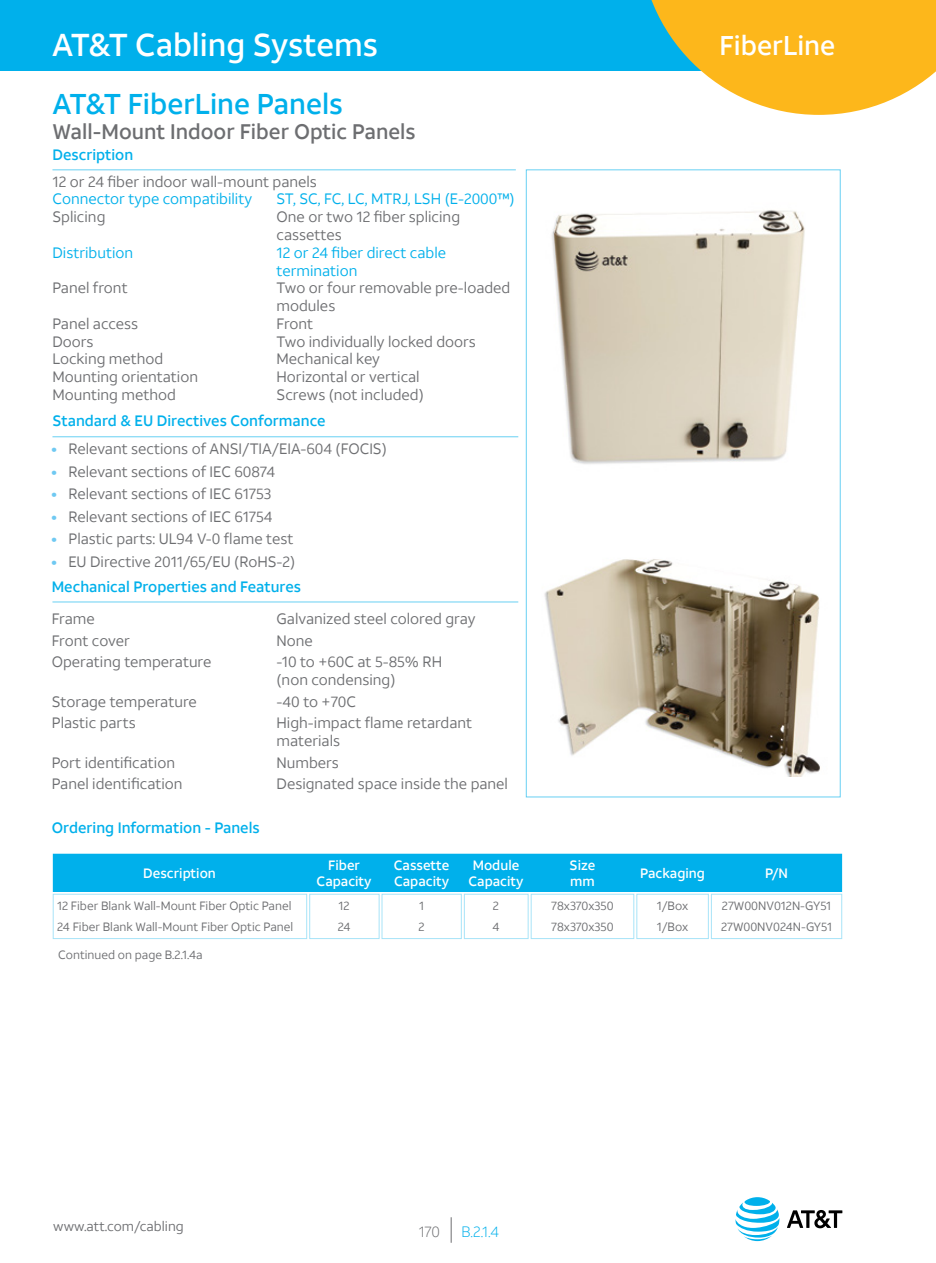
<style>
.page{position:relative;width:936px;height:1263px;background:#fff}
.page>*{position:absolute;margin:0;border:0;box-sizing:border-box;transform-origin:0 0}
.t1{font:500 31.5px "ATT Aleck Sans";color:#fff}
.t2{font:500 28.5px "ATT Aleck Sans";color:#00b0eb}
.t3{font:500 27px "ATT Aleck Sans";color:#fff}
.t4{font:500 21px "ATT Aleck Sans";color:#6d6e71}
.t5{font:15px/18px "ATT Aleck Sans";color:#6d6e71}
.t6{font:500 15px "ATT Aleck Sans";color:#00b0eb}
.t7{font:15px/18px "ATT Aleck Sans";color:#00b0eb}
.t8{font:300 15px "ATT Aleck Sans";color:#00b0eb}
.t9{font:300 15px "ATT Aleck Sans";color:#6d6e71}
.t10{font:500 13.5px/16.2px "ATT Aleck Sans";color:#fff;text-align:center}
.t11{font:13.5px "ATT Aleck Sans";color:#6d6e71}
.t12{font:12px "ATT Aleck Sans";color:#6d6e71}
.s1{font-weight:900;color:#6fc9f2}
</style>
<div class="page">
<svg style="left:451px;top:1217px;width:1px;height:26px"></svg>
<div style="left:0;top:0;width:733px;height:71px;background:#00b0eb"></div>
<hr style="left:935px;top:0;width:1px;height:71px;background:#00b0eb">
<svg style="left:651px;top:0;width:284px;height:115px"></svg>
<svg style="left:787px;top:1210px;width:55px;height:18px"></svg>
<svg style="left:735px;top:1197px;width:44px;height:44px"></svg>
<hr style="left:52px;top:169px;width:464px;height:1px;background:#00b0eb">
<hr style="left:52px;top:602px;width:466px;height:1px;background:#00b0eb">
<hr style="left:52px;top:436px;width:466px;height:1px;background:#00b0eb">
<div style="left:53px;top:854px;width:789px;height:38px;background:#00b0eb"></div>
<img style="left:551px;top:210px;width:254px;height:254px">
<img style="left:544px;top:559px;width:276px;height:217px">
<h1 class="t1" style="left:52px;top:25px;width:327px">AT&amp;T Cabling Systems</h1>
<h3 class="t3" style="left:719px;top:29px;width:117px">FiberLine</h3>
<h2 class="t2" style="left:52px;top:86px;width:292px">AT&amp;T FiberLine Panels</h2>
<h3 class="t4" style="left:52px;top:119px;width:365px">Wall-Mount Indoor Fiber Optic Panels</h3>
<p class="t6" style="left:52px;top:145px;width:82px">Description</p>
<p class="t5" style="left:52px;top:172px;width:266px">12 or 24 fiber indoor wall-mount panels</p>
<p class="t7" style="left:52px;top:190px;width:201px">Connector type compatibility</p>
<p class="t7" style="left:276px;top:190px;width:240px">ST, SC, FC, LC, MTRJ, LSH (E-2000™)</p>
<p class="t5" style="left:52px;top:208px;width:54px">Splicing</p>
<p class="t5" style="left:276px;top:208px;width:185px">One or two 12 fiber splicing cassettes</p>
<p class="t7" style="left:52px;top:243px;width:82px">Distribution</p>
<p class="t7" style="left:276px;top:243px;width:171px">12 or 24 fiber direct cable termination</p>
<p class="t5" style="left:52px;top:279px;width:77px">Panel front</p>
<p class="t5" style="left:276px;top:279px;width:235px">Two or four removable pre-loaded modules</p>
<p class="t5" style="left:52px;top:315px;width:87px">Panel access</p>
<p class="t5" style="left:276px;top:315px;width:38px">Front</p>
<p class="t5" style="left:52px;top:332px;width:43px">Doors</p>
<p class="t5" style="left:276px;top:332px;width:201px">Two individually locked doors</p>
<p class="t5" style="left:52px;top:350px;width:112px">Locking method</p>
<p class="t5" style="left:276px;top:350px;width:105px">Mechanical key</p>
<p class="t5" style="left:52px;top:368px;width:147px">Mounting orientation</p>
<p class="t5" style="left:276px;top:368px;width:145px">Horizontal or vertical</p>
<p class="t5" style="left:52px;top:385px;width:125px">Mounting method</p>
<p class="t5" style="left:276px;top:385px;width:149px">Screws (not included)</p>
<p class="t6" style="left:52px;top:411px;width:275px">Standard &amp; EU Directives Conformance</p>
<p class="t5" style="left:51px;top:440px;width:337px"><span class="s1">•</span> Relevant sections of ANSI/TIA/EIA-604 (FOCIS)</p>
<p class="t5" style="left:51px;top:462px;width:225px"><span class="s1">•</span> Relevant sections of IEC 60874</p>
<p class="t5" style="left:51px;top:485px;width:221px"><span class="s1">•</span> Relevant sections of IEC 61753</p>
<p class="t5" style="left:51px;top:507px;width:223px"><span class="s1">•</span> Relevant sections of IEC 61754</p>
<p class="t5" style="left:51px;top:530px;width:243px"><span class="s1">•</span> Plastic parts: UL94 V-0 flame test</p>
<p class="t5" style="left:51px;top:552px;width:245px"><span class="s1">•</span> EU Directive 2011/65/EU (RoHS-2)</p>
<p class="t6" style="left:52px;top:578px;width:251px">Mechanical Properties and Features</p>
<p class="t5" style="left:52px;top:610px;width:45px">Frame</p>
<p class="t5" style="left:276px;top:610px;width:200px">Galvanized steel colored gray</p>
<p class="t5" style="left:52px;top:631px;width:80px">Front cover</p>
<p class="t5" style="left:276px;top:631px;width:38px">None</p>
<p class="t5" style="left:52px;top:653px;width:161px">Operating temperature</p>
<p class="t5" style="left:276px;top:653px;width:167px">-10 to +60C at 5-85% RH (non condensing)</p>
<p class="t5" style="left:52px;top:692px;width:147px">Storage temperature</p>
<p class="t5" style="left:276px;top:692px;width:81px">-40 to +70C</p>
<p class="t5" style="left:52px;top:714px;width:85px">Plastic parts</p>
<p class="t5" style="left:276px;top:714px;width:197px">High-impact flame retardant materials</p>
<p class="t5" style="left:52px;top:753px;width:125px">Port identification</p>
<p class="t5" style="left:276px;top:753px;width:64px">Numbers</p>
<p class="t5" style="left:52px;top:775px;width:132px">Panel identification</p>
<p class="t5" style="left:276px;top:775px;width:233px">Designated space inside the panel</p>
<p class="t6" style="left:52px;top:818px;width:209px">Ordering Information - Panels</p>
<p class="t10" style="left:143px;top:865px;width:74px">Description</p>
<p class="t10" style="left:316px;top:857px;width:57px">Fiber<br>Capacity</p>
<p class="t10" style="left:394px;top:857px;width:57px;text-align:left">Cassette<br>Capacity</p>
<p class="t10" style="left:468px;top:857px;width:57px">Module<br>Capacity</p>
<p class="t10" style="left:569px;top:857px;width:27px;text-align:left">Size mm</p>
<p class="t10" style="left:640px;top:865px;width:66px">Packaging</p>
<p class="t10" style="left:765px;top:865px;width:24px">P/N</p>
<p class="t12" style="left:57px;top:898px;width:236px">12 Fiber Blank Wall-Mount Fiber Optic Panel</p>
<p class="t12" style="left:338px;top:898px;width:13px">12</p>
<p class="t12" style="left:419px;top:898px;width:6px">1</p>
<p class="t12" style="left:493px;top:898px;width:8px">2</p>
<p class="t12" style="left:551px;top:898px;width:64px">78x370x350</p>
<p class="t12" style="left:656px;top:898px;width:33px">1/Box</p>
<p class="t12" style="left:722px;top:898px;width:111px">27W00NV012N-GY51</p>
<p class="t12" style="left:57px;top:920px;width:238px">24 Fiber Blank Wall-Mount Fiber Optic Panel</p>
<p class="t12" style="left:338px;top:920px;width:14px">24</p>
<p class="t12" style="left:418px;top:920px;width:8px">2</p>
<p class="t12" style="left:492px;top:920px;width:8px">4</p>
<p class="t12" style="left:551px;top:920px;width:64px">78x370x350</p>
<p class="t12" style="left:656px;top:920px;width:33px">1/Box</p>
<p class="t12" style="left:721px;top:920px;width:112px">27W00NV024N-GY51</p>
<p class="t12" style="left:58px;top:948px;width:146px">Continued on page B.2.1.4a</p>
<p class="t11" style="left:53px;top:1218px;width:132px">www.att.com/cabling</p>
<p class="t9" style="left:419px;top:1223px;width:23px">170</p>
<p class="t8" style="left:461px;top:1223px;width:39px">B.2.1.4</p>
</div>
